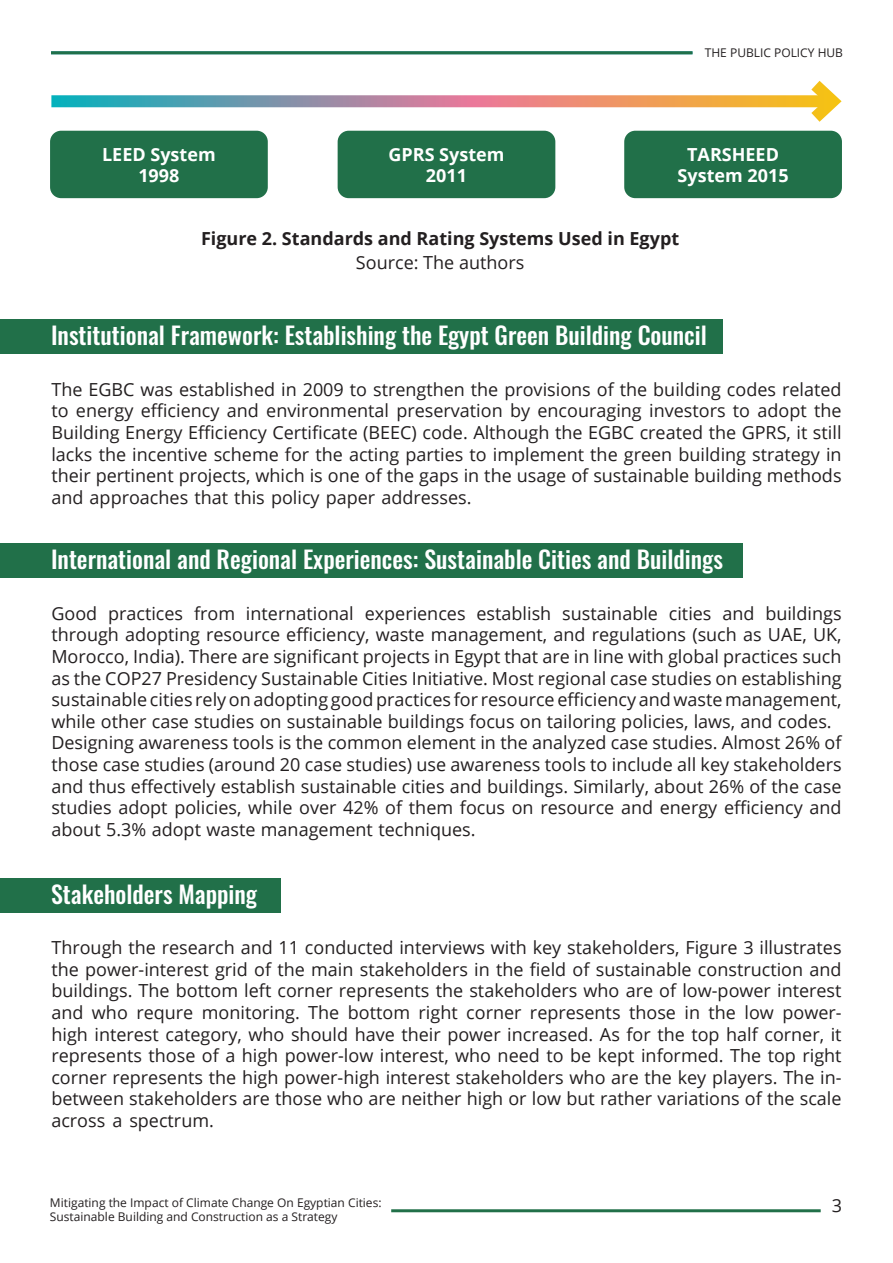
<style>
.page{position:relative;width:893px;height:1263px;background:#fff}
.page>*{position:absolute;margin:0;border:0;box-sizing:border-box;transform-origin:0 0}
.t1{font:500 24px "Oswald";color:#fff}
.Paragraph_1{font:18px/21.6px "Open Sans";color:#231f20;text-align:justify}
.Paragraph_1-2{font:700 18px/21.6px "Open Sans";color:#fff;text-align:center}
.Paragraph_1-3{font:700 18px "Open Sans";color:#231f20}
.t2{font:12px/14.4px "Open Sans";color:#231f20}
</style>
<div class="page">
<hr style="left:51px;top:51px;width:641px;height:3px;background:#217049">
<div style="left:0;top:320px;width:723px;height:34px;background:#217049"></div>
<div style="left:0;top:544px;width:742px;height:34px;background:#217049"></div>
<div style="left:0;top:878px;width:281px;height:34px;background:#217049"></div>
<div style="left:50px;top:131px;width:218px;height:67px;background:#217049;border-radius:11px"></div>
<div style="left:338px;top:131px;width:217px;height:67px;background:#217049;border-radius:11px"></div>
<div style="left:624px;top:131px;width:218px;height:67px;background:#217049;border-radius:11px"></div>
<svg style="left:51px;top:95px;width:747px;height:12px;background:#ac998c"></svg>
<svg style="left:798px;top:81px;width:44px;height:53px"></svg>
<hr style="left:391px;top:1209px;width:430px;height:3px;background:#217049">
<p class="t2" style="left:705px;top:46px;width:140px">THE PUBLIC POLICY HUB</p>
<p class="Paragraph_1-2" style="left:102px;top:143px;width:115px">LEED System<br>1998</p>
<p class="Paragraph_1-2" style="left:388px;top:143px;width:118px">GPRS System<br>2011</p>
<p class="Paragraph_1-2" style="left:678px;top:143px;width:113px">TARSHEED<br>System 2015</p>
<p class="Paragraph_1-3" style="left:201px;top:226px;width:480px">Figure 2. Standards and Rating Systems Used in Egypt</p>
<p class="Paragraph_1" style="left:356px;top:252px;width:170px">Source: The authors</p>
<h1 class="t1" style="left:51px;top:323px;width:657px">Institutional Framework: Establishing the Egypt Green Building Council</h1>
<p class="Paragraph_1" style="left:51px;top:378px;width:792px">The EGBC was established in 2009 to strengthen the provisions of the building codes related to energy efficiency and environmental preservation by encouraging investors to adopt the Building Energy Efficiency Certificate (BEEC) code. Although the EGBC created the GPRS, it still lacks the incentive scheme for the acting parties to implement the green building strategy in their pertinent projects, which is one of the gaps in the usage of sustainable building methods and approaches that this policy paper addresses.</p>
<h1 class="t1" style="left:51px;top:547px;width:673px">International and Regional Experiences: Sustainable Cities and Buildings</h1>
<p class="Paragraph_1" style="left:51px;top:602px;width:792px">Good practices from international experiences establish sustainable cities and buildings through adopting resource efficiency, waste management, and regulations (such as UAE, UK, Morocco, India). There are significant projects in Egypt that are in line with global practices such as the COP27 Presidency Sustainable Cities Initiative. Most regional case studies on establishing sustainable cities rely on adopting good practices for resource efficiency and waste management, while other case studies on sustainable buildings focus on tailoring policies, laws, and codes.</p>
<p class="Paragraph_1" style="left:51px;top:731px;width:792px">Designing awareness tools is the common element in the analyzed case studies. Almost 26% of those case studies (around 20 case studies) use awareness tools to include all key stakeholders and thus effectively establish sustainable cities and buildings. Similarly, about 26% of the case studies adopt policies, while over 42% of them focus on resource and energy efficiency and about 5.3% adopt waste management techniques.</p>
<h1 class="t1" style="left:51px;top:881px;width:208px">Stakeholders Mapping</h1>
<p class="Paragraph_1" style="left:51px;top:936px;width:792px">Through the research and 11 conducted interviews with key stakeholders, Figure 3 illustrates the power-interest grid of the main stakeholders in the field of sustainable construction and buildings. The bottom left corner represents the stakeholders who are of low-power interest and who requre monitoring. The bottom right corner represents those in the low power&shy;high interest category, who should have their power increased. As for the top half corner, it represents those of a high power-low interest, who need to be kept informed. The top right corner represents the high power-high interest stakeholders who are the key players. The in&shy;between stakeholders are those who are neither high or low but rather variations of the scale across a spectrum.</p>
<p class="t2" style="left:50px;top:1195px;width:333px">Mitigating the Impact of Climate Change On Egyptian Cities:<br>Sustainable Building and Construction as a Strategy</p>
<p class="Paragraph_1" style="left:832px;top:1194px;width:12px">3</p>
</div>
